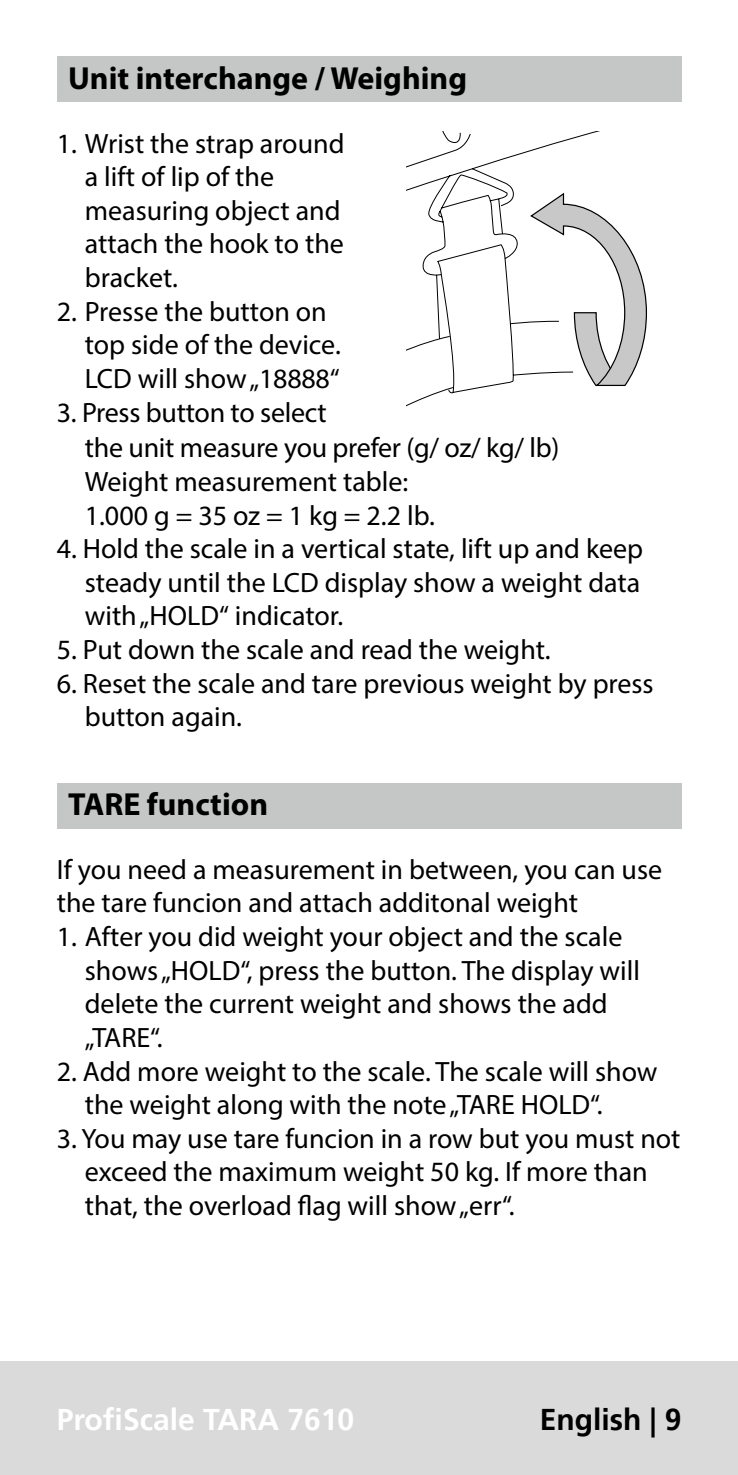
<style>
.page{position:relative;width:738px;height:1475px;background:#fff}
.page>*{position:absolute;margin:0;border:0;box-sizing:border-box;transform-origin:0 0}
.t1{font:700 32px "Myriad Pro";color:#000}
.t2{font:700 30px "Frutiger LT Pro";color:#fff}
.t3{font:700 30px "Frutiger LT Pro";color:#000}
.t4{font:28px/33.6px "Myriad Pro";color:#000}
</style>
<div class="page">
<div style="left:0;top:1361px;width:737px;height:113px;background:#dadada"></div>
<div style="left:57px;top:57px;width:623px;height:45px;background:#c5c6c6"></div>
<svg style="left:406px;top:132px;width:190px;height:275px"></svg>
<svg style="left:528px;top:191px;width:119px;height:196px"></svg>
<div style="left:57px;top:782px;width:623px;height:46px;background:#c5c6c6"></div>
<p class="t1" style="left:68px;top:57px;width:400px">Unit interchange / Weighing</p>
<p class="t4" style="left:85px;top:126px;width:261px;text-indent:-28px">1. Wrist the strap around a lift of lip of the measuring object and attach the hook to the bracket.</p>
<p class="t4" style="left:85px;top:294px;width:257px;text-indent:-28px">2. Presse the button on top side of the device.<br>LCD will show „18888“</p>
<p class="t4" style="left:85px;top:394px;width:475px;text-indent:-28px">3. Press button to select<br>the unit measure you prefer (g/ oz/ kg/ lb)<br>Weight measurement table:<br>1.000 g = 35 oz = 1 kg = 2.2 lb.</p>
<p class="t4" style="left:85px;top:531px;width:559px;text-align:justify;text-indent:-28px">4. Hold the scale in a vertical state, lift up and keep steady until the LCD display show a weight data with „HOLD“ indicator.</p>
<p class="t4" style="left:57px;top:632px;width:495px">5. Put down the scale and read the weight.</p>
<p class="t4" style="left:85px;top:666px;width:570px;text-indent:-28px">6. Reset the scale and tare previous weight by press button again.</p>
<p class="t1" style="left:68px;top:783px;width:201px">TARE function</p>
<p class="t4" style="left:57px;top:852px;width:606px">If you need a measurement in between, you can use the tare funcion and attach additonal weight</p>
<p class="t4" style="left:85px;top:919px;width:556px;text-indent:-28px">1. After you did weight your object and the scale shows „HOLD“, press the button. The display will delete the current weight and shows the add „TARE“.</p>
<p class="t4" style="left:85px;top:1053px;width:574px;text-indent:-28px">2. Add more weight to the scale. The scale will show the weight along with the note „TARE HOLD“.</p>
<p class="t4" style="left:85px;top:1120px;width:596px;text-indent:-28px">3. You may use tare funcion in a row but you must not exceed the maximum weight 50 kg. If more than that, the overload flag will show „err“.</p>
<p class="t2" style="left:57px;top:1400px;width:299px">ProfiScale TARA 7610</p>
<p class="t3" style="left:539px;top:1400px;width:143px">English | 9</p>
</div>
